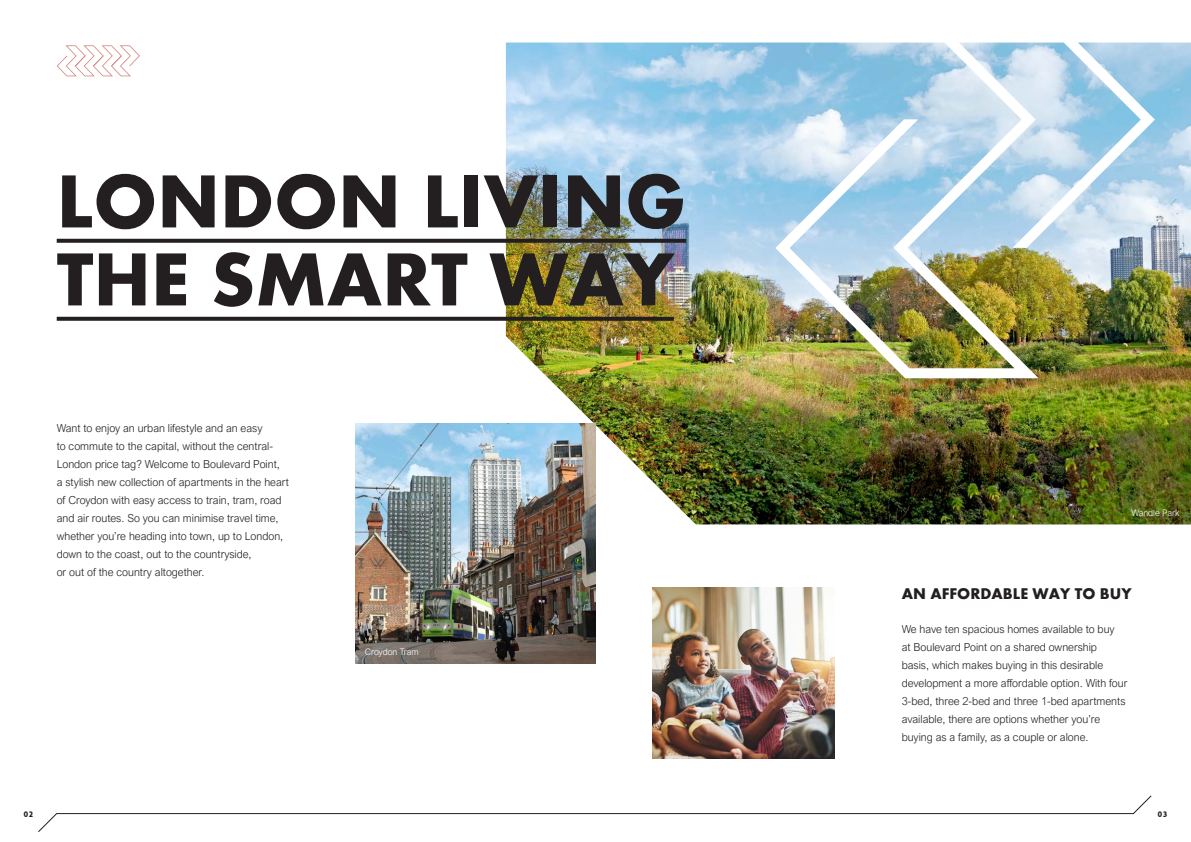
<style>
.page{position:relative;width:1191px;height:842px;background:#fff}
.page>*{position:absolute;margin:0;border:0;box-sizing:border-box;transform-origin:0 0}
.t1{font:700 78px/78px "Aharoni";color:#231f20}
.t2{font:700 16px "Aharoni";color:#231f20}
.t3{font:700 12px "Aharoni";color:#231f20}
.t4{font:300 11px/18px "Arial Nova";color:#231f20}
.t5{font:300 9px "Arial Nova";color:#fff}
</style>
<div class="page">
<img style="left:506px;top:43px;width:685px;height:481px">
<svg style="left:57px;top:239px;width:629px;height:4px;background:#2d2a2a"></svg>
<svg style="left:57px;top:317px;width:617px;height:4px;background:#2d2928"></svg>
<img style="left:356px;top:424px;width:239px;height:239px">
<img style="left:652px;top:587px;width:183px;height:171px">
<img style="left:775px;top:42px;width:380px;height:336px">
<svg style="left:57px;top:45px;width:83px;height:31px"></svg>
<svg style="left:38px;top:795px;width:1113px;height:37px"></svg>
<h1 class="t1" style="left:57px;top:170px;width:631px">LONDON LIVING<br>THE SMART WAY</h1>
<p class="t4" style="left:57px;top:419px;width:234px">Want to enjoy an urban lifestyle and an easy<br>to commute to the capital, without the central-London price tag? Welcome to Boulevard Point,<br>a stylish new collection of apartments in the heart of Croydon with easy access to train, tram, road and air routes. So you can minimise travel time, whether you’re heading into town, up to London, down to the coast, out to the countryside,<br>or out of the country altogether.</p>
<p class="t5" style="left:365px;top:647px;width:56px">Croydon Tram</p>
<p class="t5" style="left:1131px;top:508px;width:50px">Wandle Park</p>
<h2 class="t2" style="left:901px;top:587px;width:231px">AN AFFORDABLE WAY TO BUY</h2>
<p class="t4" style="left:901px;top:620px;width:227px">We have ten spacious homes available to buy<br>at Boulevard Point on a shared ownership<br>basis, which makes buying in this desirable development a more affordable option. With four 3-bed, three 2-bed and three 1-bed apartments available, there are options whether you’re buying as a family, as a couple or alone.</p>
<p class="t3" style="left:23px;top:808px;width:11px">02</p>
<p class="t3" style="left:1157px;top:808px;width:11px">03</p>
</div>
